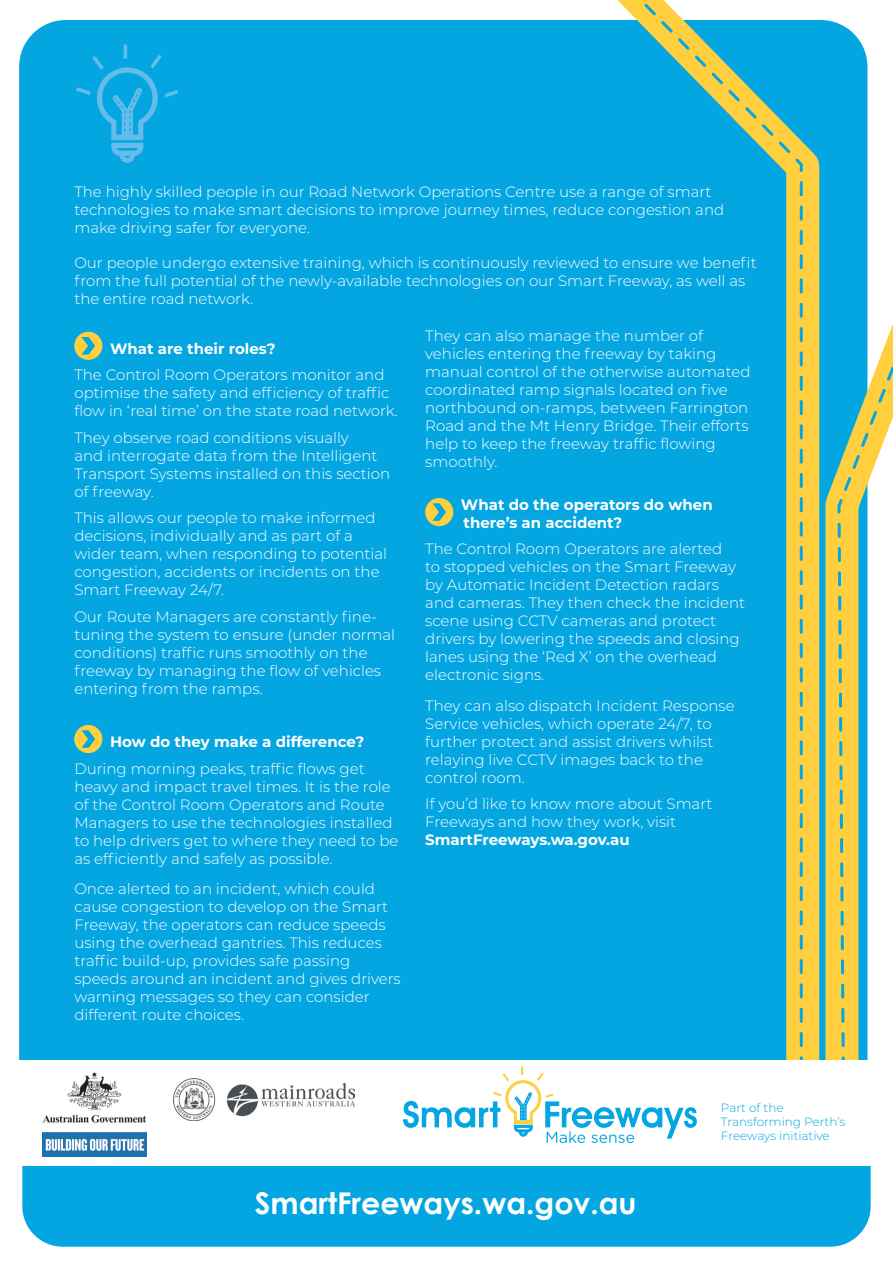
<style>
.page{position:relative;width:893px;height:1263px;background:#fff}
.page>*{position:absolute;margin:0;border:0;box-sizing:border-box;transform-origin:0 0}
.t1{font:700 30px "Century Gothic";color:#fff}
.t2{font:300 15px/18px "Montserrat";color:#fff}
.t3{font:700 15px/18px "Montserrat";color:#fff}
.t4{font:300 12px/14.4px "Montserrat";color:#04a6e1}
.s1{font-weight:700}
</style>
<div class="page">
<div style="left:19px;top:20px;width:848px;height:1040px;background:#04a6e1"></div>
<svg style="left:553px;top:20px;width:283px;height:1040px;background:#15a8d5"></svg>
<svg style="left:612px;top:0;width:192px;height:1060px;background:#21abd0"></svg>
<svg style="left:809px;top:202px;width:59px;height:858px;background:#a2bf7a"></svg>
<svg style="left:836px;top:238px;width:57px;height:822px"></svg>
<svg style="left:76px;top:44px;width:102px;height:119px;background:#15a9e2"></svg>
<div style="left:75px;top:332px;width:27px;height:27px;background:#ffcf3f;border-radius:50%"></div>
<div style="left:74px;top:332px;width:28px;height:28px;border:1px solid #ffcf3f;border-radius:50%"></div>
<svg style="left:82px;top:337px;width:13px;height:18px"></svg>
<div style="left:75px;top:725px;width:27px;height:28px;background:#ffcf3f;border-radius:50%"></div>
<div style="left:74px;top:725px;width:28px;height:28px;border:1px solid #ffcf3f;border-radius:50%"></div>
<svg style="left:82px;top:730px;width:13px;height:18px"></svg>
<div style="left:426px;top:498px;width:27px;height:28px;background:#ffcf3f;border-radius:50%"></div>
<div style="left:425px;top:498px;width:28px;height:28px;border:1px solid #ffcf3f;border-radius:50%"></div>
<svg style="left:432px;top:503px;width:14px;height:18px"></svg>
<div style="left:22px;top:1166px;width:849px;height:81px;background:#04a6e1"></div>
<svg style="left:403px;top:1066px;width:294px;height:77px"></svg>
<hr style="left:514px;top:1120px;width:19px;height:3px;background:#ffcf3f">
<img style="left:174px;top:1078px;width:181px;height:42px">
<img style="left:42px;top:1072px;width:104px;height:84px">
<p class="t2" style="left:74px;top:182px;width:651px">The highly skilled people in our Road Network Operations Centre use a range of smart technologies to make smart decisions to improve journey times, reduce congestion and make driving safer for everyone.</p>
<p class="t2" style="left:74px;top:253px;width:684px">Our people undergo extensive training, which is continuously reviewed to ensure we benefit from the full potential of the newly-available technologies on our Smart Freeway, as well as the entire road network.</p>
<p class="t3" style="left:110px;top:339px;width:167px">What are their roles?</p>
<p class="t2" style="left:74px;top:365px;width:325px">The Control Room Operators monitor and optimise the safety and efficiency of traffic flow in ‘real time’ on the state road network.</p>
<p class="t2" style="left:74px;top:428px;width:317px">They observe road conditions visually<br>and interrogate data from the Intelligent Transport Systems installed on this section of freeway.</p>
<p class="t2" style="left:74px;top:508px;width:314px">This allows our people to make informed decisions, individually and as part of a wider team, when responding to potential congestion, accidents or incidents on the Smart Freeway 24/7.</p>
<p class="t2" style="left:74px;top:607px;width:322px">Our Route Managers are constantly fine&shy;tuning the system to ensure (under normal conditions) traffic runs smoothly on the freeway by managing the flow of vehicles entering from the ramps.</p>
<p class="t3" style="left:110px;top:732px;width:256px">How do they make a difference?</p>
<p class="t2" style="left:74px;top:759px;width:326px">During morning peaks, traffic flows get heavy and impact travel times. It is the role of the Control Room Operators and Route Managers to use the technologies installed to help drivers get to where they need to be as efficiently and safely as possible.</p>
<p class="t2" style="left:74px;top:879px;width:328px">Once alerted to an incident, which could cause congestion to develop on the Smart Freeway, the operators can reduce speeds using the overhead gantries. This reduces traffic build-up, provides safe passing speeds around an incident and gives drivers warning messages so they can consider different route choices.</p>
<p class="t2" style="left:425px;top:326px;width:327px">They can also manage the number of vehicles entering the freeway by taking manual control of the otherwise automated coordinated ramp signals located on five northbound on-ramps, between Farrington Road and the Mt Henry Bridge. Their efforts help to keep the freeway traffic flowing smoothly.</p>
<p class="t3" style="left:461px;top:494px;width:253px">What do the operators do when there’s an accident?</p>
<p class="t2" style="left:425px;top:539px;width:321px">The Control Room Operators are alerted<br>to stopped vehicles on the Smart Freeway by Automatic Incident Detection radars and cameras. They then check the incident scene using CCTV cameras and protect drivers by lowering the speeds and closing lanes using the ‘Red X’ on the overhead electronic signs.</p>
<p class="t2" style="left:425px;top:696px;width:311px">They can also dispatch Incident Response Service vehicles, which operate 24/7, to further protect and assist drivers whilst relaying live CCTV images back to the control room.</p>
<p class="t2" style="left:425px;top:794px;width:289px">If you’d like to know more about Smart<br>Freeways and how they work, visit<br><span class="s1">SmartFreeways.wa.gov.au</span></p>
<p class="t4" style="left:721px;top:1100px;width:126px">Part of the<br>Transforming Perth’s<br>Freeways initiative</p>
<p class="t1" style="left:255px;top:1184px;width:383px">SmartFreeways.wa.gov.au</p>
</div>
